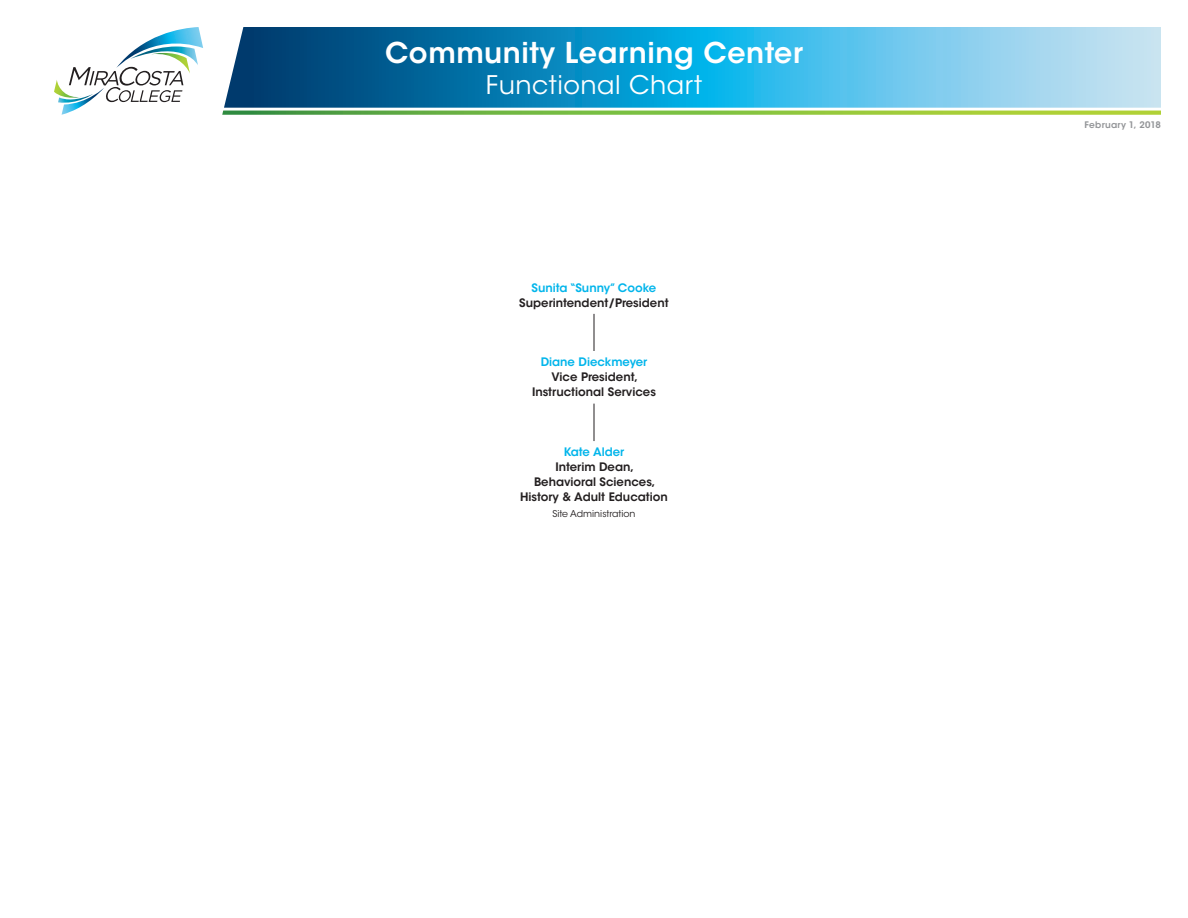
<style>
.page{position:relative;width:1188px;height:918px;background:#fff}
.page>*{position:absolute;margin:0;border:0;box-sizing:border-box;transform-origin:0 0}
.Headline_1{font:600 28.5px "ITC Avant Garde Std";letter-spacing:.02em;color:#fff}
.Headline_2{font:25.5px "ITC Avant Garde Std";letter-spacing:.02em;color:#fff}
.Subhead_2{font:600 11.7px/15px "ITC Avant Garde Std";color:#231f20;text-align:center}
.Name_Large_-_Center{font:600 11.7px "ITC Avant Garde Std";color:#02b5eb}
.Body_2{font:9.3px "ITC Avant Garde Std";color:#231f20}
.Body{font:600 9px "ITC Avant Garde Std";letter-spacing:.025em;color:#939598}
</style>
<div class="page">
<svg style="left:224px;top:27px;width:937px;height:81px;background:#3d9fca"></svg>
<svg style="left:222px;top:111px;width:939px;height:4px;background:#87c049"></svg>
<hr style="left:594px;top:314px;width:1px;height:37px;background:#231f20">
<hr style="left:594px;top:404px;width:1px;height:37px;background:#231f20">
<svg style="left:54px;top:27px;width:149px;height:88px"></svg>
<p class="Headline_1" style="left:385px;top:35px;width:419px">Community Learning Center</p>
<p class="Headline_2" style="left:486px;top:69px;width:218px">Functional Chart</p>
<p class="Name_Large_-_Center" style="left:532px;top:280px;width:126px">Sunita “Sunny” Cooke</p>
<p class="Subhead_2" style="left:519px;top:295px;width:151px">Superintendent/President</p>
<p class="Name_Large_-_Center" style="left:541px;top:355px;width:108px">Diane Dieckmeyer</p>
<p class="Subhead_2" style="left:532px;top:370px;width:125px">Vice President,<br>Instructional Services</p>
<p class="Name_Large_-_Center" style="left:564px;top:445px;width:62px">Kate Alder</p>
<p class="Subhead_2" style="left:520px;top:460px;width:149px">Interim Dean,<br>Behavioral Sciences,<br>History &amp; Adult Education</p>
<p class="Body_2" style="left:552px;top:508px;width:85px">Site Administration</p>
<p class="Body" style="left:1085px;top:119px;width:78px">February 1, 2018</p>
</div>
